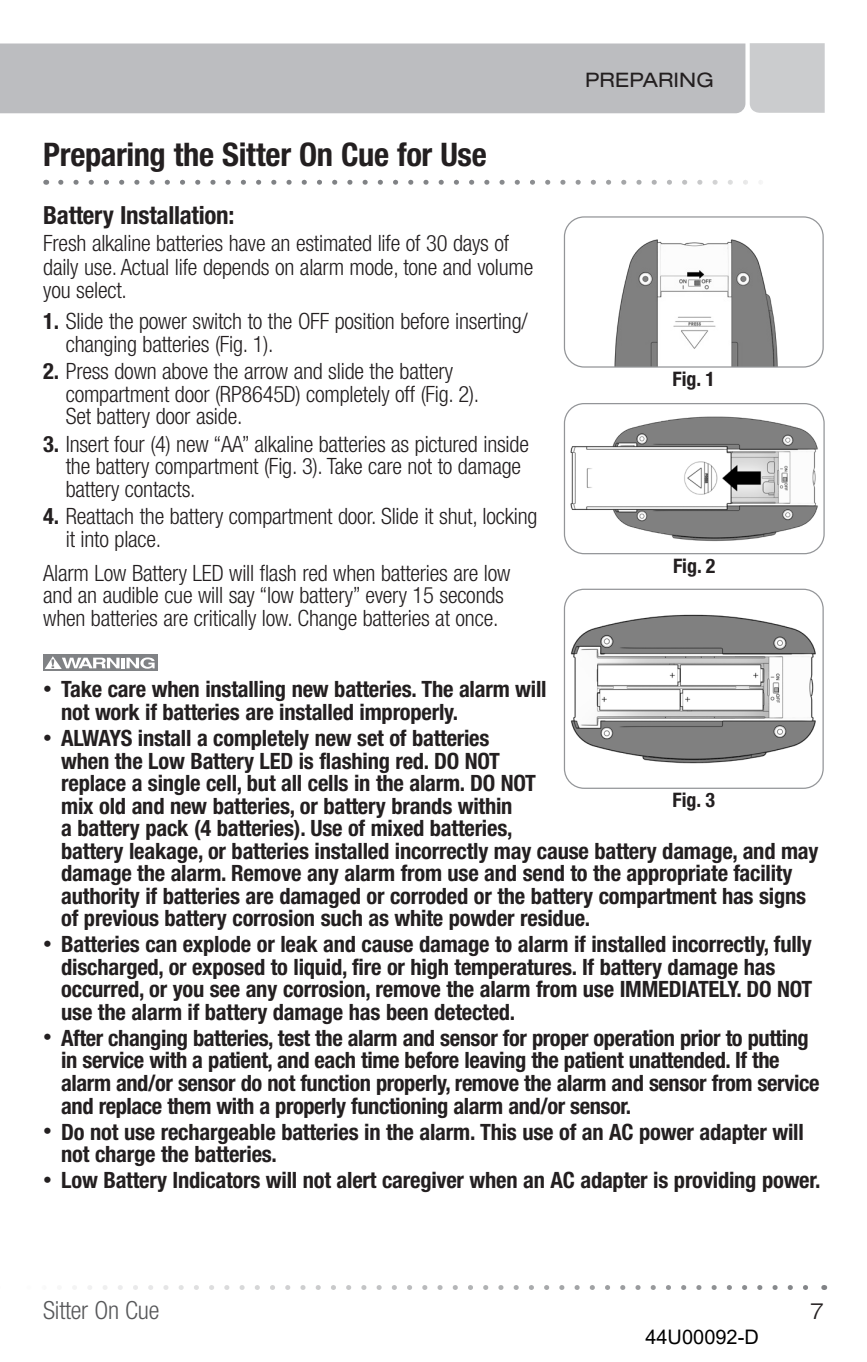
<style>
.page{position:relative;width:867px;height:1362px;background:#fff}
.page>*{position:absolute;margin:0;border:0;box-sizing:border-box;transform-origin:0 0}
.Heads{font:700 condensed 32.5px "Helvetica Neue LT Std";letter-spacing:-.01em;color:#231f20}
.Subheads{font:700 condensed 25px "Helvetica Neue LT Std";letter-spacing:-.01em;color:#231f20}
.t1{font:300 condensed 25px "Helvetica Neue LT Std";letter-spacing:-.01em;color:#57585a}
.t2{font:700 condensed 22.5px/22.5px "Helvetica Neue LT Std";letter-spacing:-.01em;color:#231f20}
.Body_Copy_9_9{font:300 condensed 22.5px/22.5px "Helvetica Neue LT Std";letter-spacing:-.01em;color:#231f20}
.Subheads-2{font:300 condensed 22.5px "Helvetica Neue LT Std";letter-spacing:-.01em;color:#231f20}
.t3{font:300 expanded 22.5px "Helvetica Neue LT Std";color:#231f20}
.Fig_Callout_Numbers_BLACK-ISO{font:700 condensed 20px "Helvetica Neue LT Std";color:#231f20}
.t4{font:20px "Arial";color:#000}
.Left_Column_Headers{font:expanded 20px "Helvetica Neue LT Std";letter-spacing:.005em;color:#231f20}
.s1{font-weight:700}
.s2{font-weight:300;font-size:17.5px}
</style>
<div class="page">
<div style="left:0;top:43px;width:745px;height:70px;background:#bcbdc0"></div>
<div style="left:749px;top:43px;width:75px;height:70px;background:#cbccce"></div>
<svg style="left:73px;top:1285px;width:735px;height:4px"></svg>
<svg style="left:61px;top:180px;width:700px;height:5px"></svg>
<div style="left:43px;top:654px;width:114px;height:17px;background:#808285"></div>
<svg style="left:45px;top:656px;width:109px;height:13px"></svg>
<img style="left:565px;top:403px;width:258px;height:150px">
<div style="left:563px;top:403px;width:261px;height:151px;border:1px solid #939598;border-radius:20px"></div>
<img style="left:614px;top:239px;width:164px;height:126px">
<div style="left:563px;top:216px;width:260px;height:151px;border:1px solid #939598;border-radius:20px"></div>
<img style="left:565px;top:590px;width:257px;height:198px">
<div style="left:563px;top:588px;width:260px;height:200px;border:1px solid #939598;border-radius:20px"></div>
<p class="Heads" style="left:43px;top:135px;width:445px">Preparing the Sitter On Cue for Use</p>
<p class="Subheads" style="left:43px;top:199px;width:193px">Battery Installation:</p>
<p class="Subheads-2" style="left:43px;top:230px;width:467px">Fresh alkaline batteries have an estimated life of 30 days of</p>
<p class="Subheads-2" style="left:43px;top:253px;width:491px">daily use. Actual life depends on alarm mode, tone and volume</p>
<p class="Subheads-2" style="left:43px;top:277px;width:85px">you select.</p>
<p class="Body_Copy_9_9" style="left:66px;top:310px;width:463px;text-indent:-22px"><span class="s1">1.</span> Slide the power switch to the OFF position before inserting/ changing batteries (Fig. 1).</p>
<p class="Body_Copy_9_9" style="left:66px;top:360px;width:415px;text-indent:-22px"><span class="s1">2.</span> Press down above the arrow and slide the battery compartment door (RP8645D) completely off (Fig. 2).<br>Set battery door aside.</p>
<p class="Body_Copy_9_9" style="left:66px;top:432px;width:464px;text-indent:-22px"><span class="s1">3.</span> Insert four (4) new “AA” alkaline batteries as pictured inside the battery compartment (Fig. 3). Take care not to damage battery contacts.</p>
<p class="Body_Copy_9_9" style="left:66px;top:505px;width:473px;text-indent:-22px"><span class="s1">4.</span> Reattach the battery compartment door. Slide it shut, locking it into place.</p>
<p class="Body_Copy_9_9" style="left:43px;top:561px;width:468px">Alarm Low Battery LED will flash red when batteries are low and an audible cue will say “low battery” every 15 seconds when batteries are critically low. Change batteries at once.</p>
<p class="Left_Column_Headers" style="left:585px;top:68px;width:130px">PREPARING</p>
<p class="Fig_Callout_Numbers_BLACK-ISO" style="left:672px;top:367px;width:44px">Fig. 1</p>
<p class="Fig_Callout_Numbers_BLACK-ISO" style="left:672px;top:554px;width:44px">Fig. 2</p>
<p class="t2" style="left:61px;top:677px;width:487px;text-indent:-18px"><span class="s2">•</span> Take care when installing new batteries. The alarm will not work if batteries are installed improperly.</p>
<p class="t2" style="left:61px;top:726px;width:758px;text-indent:-18px"><span class="s2">•</span> ALWAYS install a completely new set of batteries<br>when the Low Battery LED is flashing red. DO NOT<br>replace a single cell, but all cells in the alarm. DO NOT<br>mix old and new batteries, or battery brands within<br>a battery pack (4 batteries). Use of mixed batteries,<br>battery leakage, or batteries installed incorrectly may cause battery damage, and may damage the alarm. Remove any alarm from use and send to the appropriate facility authority if batteries are damaged or corroded or the battery compartment has signs of previous battery corrosion such as white powder residue.</p>
<p class="t2" style="left:61px;top:932px;width:752px;text-indent:-18px"><span class="s2">•</span> Batteries can explode or leak and cause damage to alarm if installed incorrectly, fully discharged, or exposed to liquid, fire or high temperatures. If battery damage has occurred, or you see any corrosion, remove the alarm from use IMMEDIATELY. DO NOT use the alarm if battery damage has been detected.</p>
<p class="t2" style="left:61px;top:1026px;width:759px;text-indent:-18px"><span class="s2">•</span> After changing batteries, test the alarm and sensor for proper operation prior to putting in service with a patient, and each time before leaving the patient unattended. If the alarm and/or sensor do not function properly, remove the alarm and sensor from service and replace them with a properly functioning alarm and/or sensor.</p>
<p class="t2" style="left:61px;top:1119px;width:743px;text-indent:-18px"><span class="s2">•</span> Do not use rechargeable batteries in the alarm. This use of an AC power adapter will not charge the batteries.</p>
<p class="t2" style="left:43px;top:1168px;width:778px"><span class="s2">•</span> Low Battery Indicators will not alert caregiver when an AC adapter is providing power.</p>
<p class="Fig_Callout_Numbers_BLACK-ISO" style="left:672px;top:787px;width:44px">Fig. 3</p>
<p class="t1" style="left:43px;top:1295px;width:118px">Sitter On Cue</p>
<p class="t3" style="left:810px;top:1297px;width:15px">7</p>
<p class="t4" style="left:645px;top:1322px;width:115px">44U00092-D</p>
</div>
